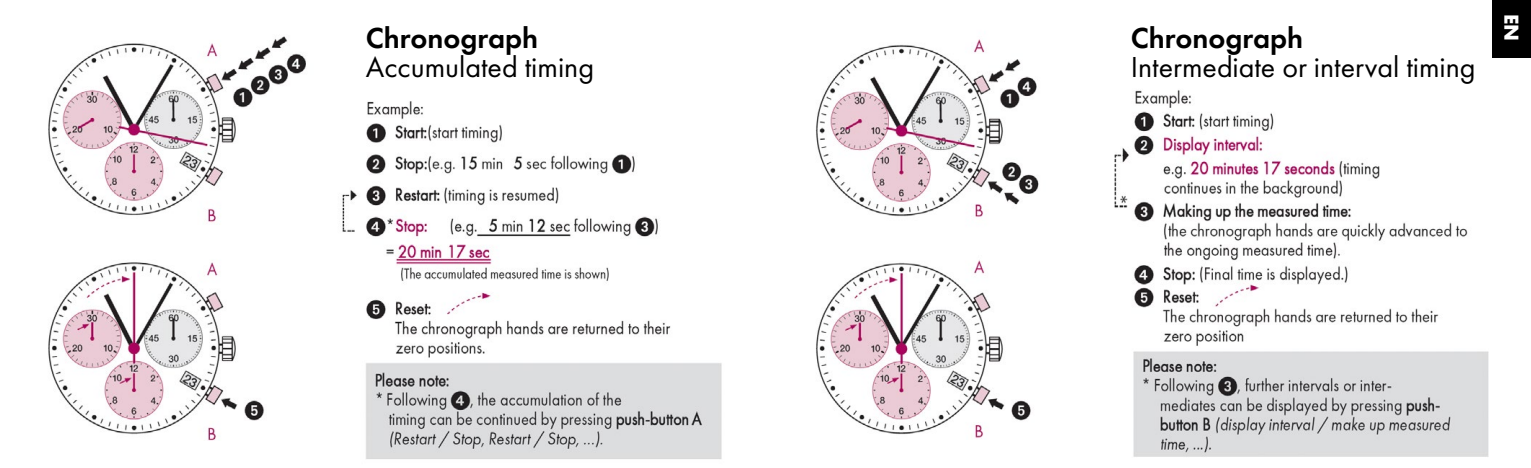
<style>
.page{position:relative;width:1531px;height:468px;background:#fff}
.page>*{position:absolute;margin:0;border:0;box-sizing:border-box;transform-origin:0 0}
.t1{font:30px "Futura PT";color:#000}
.t2{font:600 30px "Futura PT";color:#000}
.t3{font:700 21px "Futura PT";color:#fff}
</style>
<div class="page">
<img style="left:816px;top:39px;width:223px;height:400px">
<img style="left:48px;top:36px;width:258px;height:404px">
<img style="left:1114px;top:57px;width:387px;height:400px">
<img style="left:342px;top:101px;width:380px;height:358px">
<div style="left:1492px;top:0;width:39px;height:57px;background:#000"></div>
<p class="t2" style="left:366px;top:20px;width:174px">Chronograph</p>
<p class="t1" style="left:366px;top:49px;width:230px">Accumulated timing</p>
<p class="t2" style="left:1131px;top:20px;width:174px">Chronograph</p>
<p class="t1" style="left:1131px;top:49px;width:346px">Intermediate or interval timing</p>
<p class="t3" style="left:1525px;top:14px;width:29px;rotate:90deg">EN</p>
</div>
